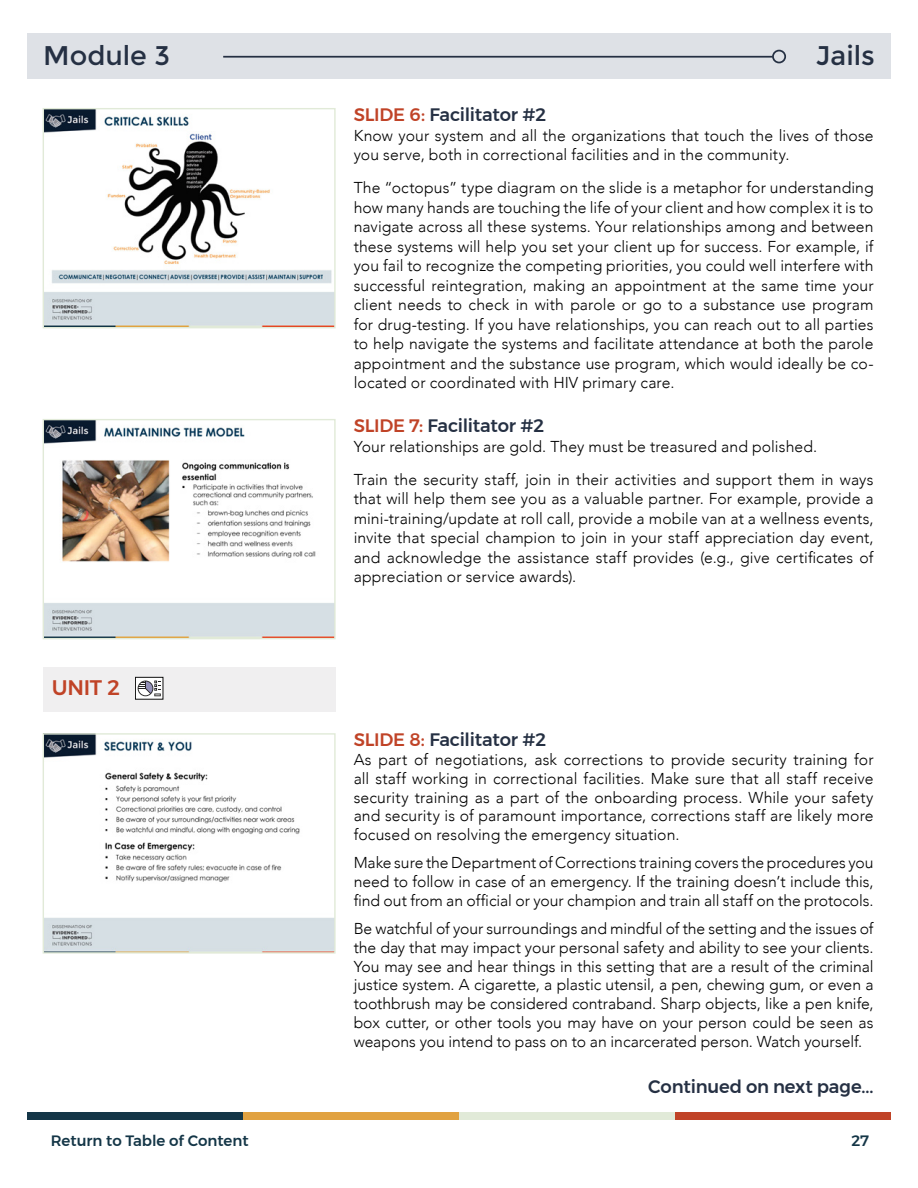
<style>
.page{position:relative;width:918px;height:1188px;background:#fff}
.page>*{position:absolute;margin:0;border:0;box-sizing:border-box;transform-origin:0 0}
.t1{font:27px "Montserrat";color:#253043}
.t2{font:500 21px "Montserrat";color:#c04327}
.t3{font:500 18px "Montserrat";letter-spacing:-.01em;color:#253043}
.t4{font:300 15.75px/19.5px "Avenir";letter-spacing:.005em;color:#000;text-align:justify}
.t5{font:500 15px "Montserrat";color:#143647}
.s1{color:#c04327}
</style>
<div class="page">
<div style="left:27px;top:33px;width:864px;height:45px;background:#dee1e6"></div>
<hr style="left:223px;top:56px;width:550px;height:2px;background:#253043">
<div style="left:772px;top:50px;width:14px;height:13px;border:2px solid #253043;border-radius:50%"></div>
<div style="left:27px;top:1112px;width:216px;height:8px;background:#143647"></div>
<div style="left:243px;top:1112px;width:216px;height:8px;background:#e1a241"></div>
<div style="left:459px;top:1112px;width:216px;height:8px;background:#e1ead8"></div>
<div style="left:675px;top:1112px;width:216px;height:8px;background:#c04327"></div>
<img style="left:45px;top:110px;width:289px;height:216px">
<div style="left:43px;top:108px;width:293px;height:220px;border:1px solid #e1ead8"></div>
<img style="left:45px;top:421px;width:289px;height:216px">
<div style="left:43px;top:419px;width:293px;height:220px;border:1px solid #e1ead8"></div>
<img style="left:45px;top:735px;width:289px;height:217px">
<div style="left:43px;top:733px;width:293px;height:221px;border:1px solid #e1ead8"></div>
<div style="left:44px;top:667px;width:292px;height:45px;background:#f0eff0"></div>
<svg style="left:137px;top:679px;width:24px;height:19px"></svg>
<div style="left:135px;top:677px;width:28px;height:23px;border:1px solid #0f0f0f"></div>
<svg style="left:138px;top:681px;width:23px;height:15px"></svg>
<h1 class="t1" style="left:43px;top:39px;width:128px">Module 3</h1>
<h1 class="t1" style="left:816px;top:39px;width:60px">Jails</h1>
<p class="t2" style="left:52px;top:671px;width:69px">UNIT 2</p>
<p class="t3" style="left:354px;top:101px;width:194px"><span class="s1">SLIDE 6:</span> Facilitator #2</p>
<p class="t4" style="left:354px;top:126px;width:521px">Know your system and all the organizations that touch the lives of those you serve, both in correctional facilities and in the community.</p>
<p class="t4" style="left:354px;top:178px;width:521px">The “octopus” type diagram on the slide is a metaphor for understanding how many hands are touching the life of your client and how complex it is to navigate across all these systems. Your relationships among and between these systems will help you set your client up for success. For example, if you fail to recognize the competing priorities, you could well interfere with successful reintegration, making an appointment at the same time your client needs to check in with parole or go to a substance use program for drug-testing. If you have relationships, you can reach out to all parties to help navigate the systems and facilitate attendance at both the parole appointment and the substance use program, which would ideally be co&shy;located or coordinated with HIV primary care.</p>
<p class="t3" style="left:354px;top:412px;width:192px"><span class="s1">SLIDE 7:</span> Facilitator #2</p>
<p class="t4" style="left:354px;top:436px;width:465px">Your relationships are gold. They must be treasured and polished.</p>
<p class="t4" style="left:354px;top:469px;width:521px">Train the security staff, join in their activities and support them in ways that will help them see you as a valuable partner. For example, provide a mini-training/update at roll call, provide a mobile van at a wellness events, invite that special champion to join in your staff appreciation day event, and acknowledge the assistance staff provides (e.g., give certificates of appreciation or service awards).</p>
<p class="t3" style="left:354px;top:726px;width:194px"><span class="s1">SLIDE 8:</span> Facilitator #2</p>
<p class="t4" style="left:354px;top:750px;width:521px;line-height:18.8px">As part of negotiations, ask corrections to provide security training for all staff working in correctional facilities. Make sure that all staff receive security training as a part of the onboarding process. While your safety and security is of paramount importance, corrections staff are likely more focused on resolving the emergency situation.</p>
<p class="t4" style="left:354px;top:854px;width:521px;line-height:18.8px">Make sure the Department of Corrections training covers the procedures you need to follow in case of an emergency. If the training doesn’t include this, find out from an official or your champion and train all staff on the protocols.</p>
<p class="t4" style="left:354px;top:919px;width:521px;line-height:18.8px">Be watchful of your surroundings and mindful of the setting and the issues of the day that may impact your personal safety and ability to see your clients.<br>You may see and hear things in this setting that are a result of the criminal justice system. A cigarette, a plastic utensil, a pen, chewing gum, or even a toothbrush may be considered contraband. Sharp objects, like a pen knife, box cutter, or other tools you may have on your person could be seen as weapons you intend to pass on to an incarcerated person. Watch yourself.</p>
<p class="t3" style="left:648px;top:1072px;width:227px">Continued on next page...</p>
<p class="t5" style="left:51px;top:1129px;width:199px">Return to Table of Content</p>
<p class="t5" style="left:852px;top:1129px;width:19px">27</p>
</div>
